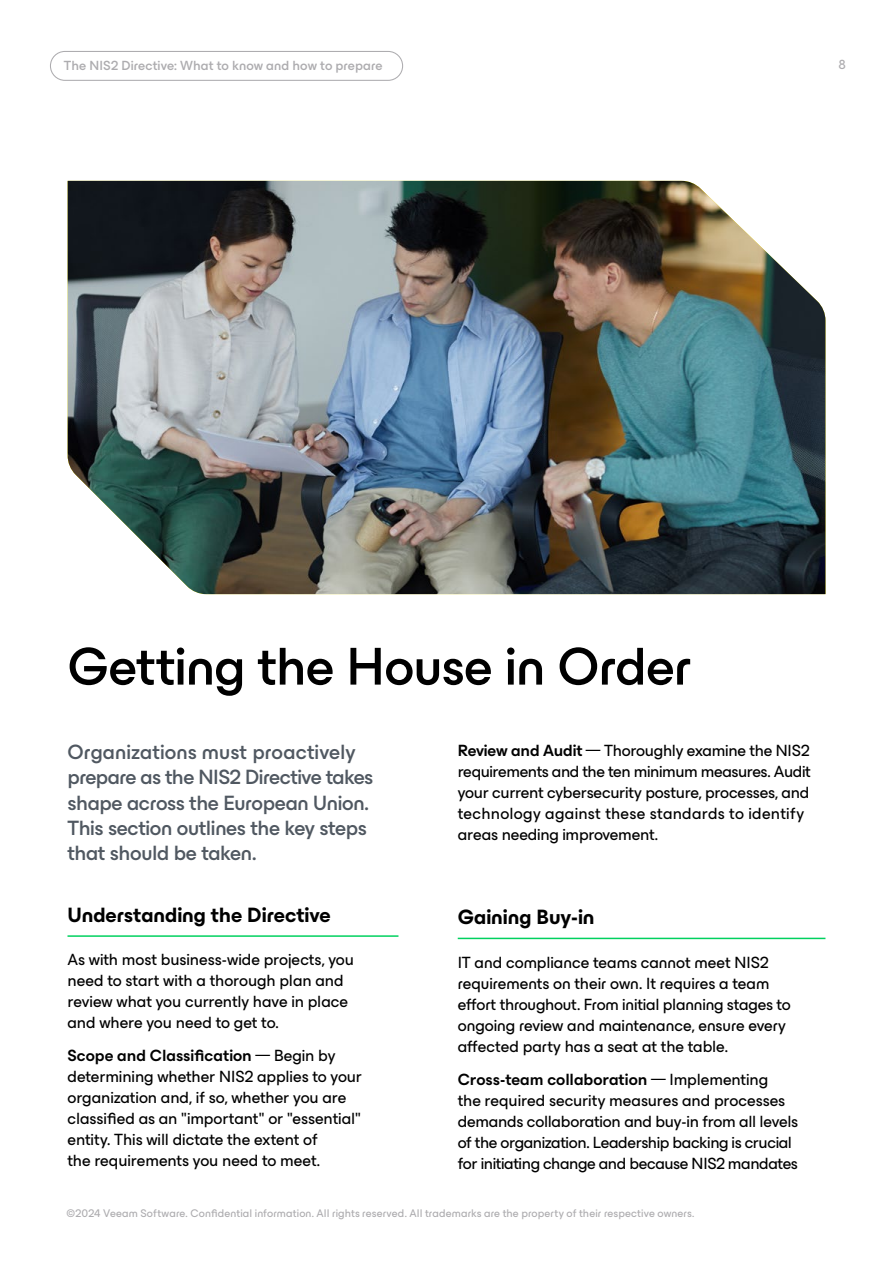
<style>
.page{position:relative;width:893px;height:1263px;background:#fff}
.page>*{position:absolute;margin:0;border:0;box-sizing:border-box;transform-origin:0 0}
.t1{font:500 54px "ES Build";letter-spacing:-.01em;color:#000}
.t2{font:500 21px/25.2px "ES Build";letter-spacing:-.015em;color:#505861}
.t3{font:700 21px "ES Build";letter-spacing:-.005em;color:#000}
.t4{font:16.5px/21px "ES Build Neutral";letter-spacing:-.01em;color:#000}
.t5{font:16.5px/21px "ES Build";letter-spacing:-.005em;color:#000}
.t6{font:500 13.5px "ES Build";letter-spacing:.005em;color:#adacaf}
.t7{font:13.5px "ES Build";color:#adacaf}
.t8{font:11.25px "ES Build";letter-spacing:.01em;color:#adacaf}
.s1{font-weight:600}
</style>
<div class="page">
<hr style="left:458px;top:938px;width:367px;height:1px;background:#00d15f">
<hr style="left:68px;top:935px;width:330px;height:2px;background:#00d15f">
<div style="left:50px;top:51px;width:353px;height:30px;border:1px solid #adacaf;border-radius:14px"></div>
<img style="left:68px;top:181px;width:757px;height:413px">
<p class="t6" style="left:64px;top:55px;width:320px">The NIS2 Directive: What to know and how to prepare</p>
<p class="t7" style="left:839px;top:54px;width:9px">8</p>
<h1 class="t1" style="left:68px;top:624px;width:626px">Getting the House in Order</h1>
<p class="t2" style="left:68px;top:737px;width:307px">Organizations must proactively prepare as the NIS2 Directive takes shape across the European Union.<br>This section outlines the key steps that should be taken.</p>
<p class="t3" style="left:68px;top:897px;width:265px">Understanding the Directive</p>
<p class="t4" style="left:68px;top:947px;width:288px">As with most business-wide projects, you need to start with a thorough plan and review what you currently have in place and where you need to get to.</p>
<p class="t4" style="left:68px;top:1043px;width:296px"><span class="s1">Scope and Classification</span> — Begin by determining whether NIS2 applies to your organization and, if so, whether you are classified as an "important" or "essential" entity. This will dictate the extent of<br>the requirements you need to meet.</p>
<p class="t4" style="left:458px;top:738px;width:355px"><span class="s1">Review and Audit</span> — Thoroughly examine the NIS2 requirements and the ten minimum measures. Audit your current cybersecurity posture, processes, and technology against these standards to identify areas needing improvement.</p>
<p class="t3" style="left:458px;top:900px;width:138px">Gaining Buy-in</p>
<p class="t5" style="left:458px;top:950px;width:335px">IT and compliance teams cannot meet NIS2 requirements on their own. It requires a team effort throughout. From initial planning stages to ongoing review and maintenance, ensure every affected party has a seat at the table.</p>
<p class="t4" style="left:458px;top:1067px;width:342px"><span class="s1">Cross-team collaboration</span> — Implementing<br>the required security measures and processes demands collaboration and buy-in from all levels of the organization. Leadership backing is crucial for initiating change and because NIS2 mandates</p>
<p class="t8" style="left:66px;top:1205px;width:629px">©2024 Veeam Software. Confidential information. All rights reserved. All trademarks are the property of their respective owners.</p>
</div>
